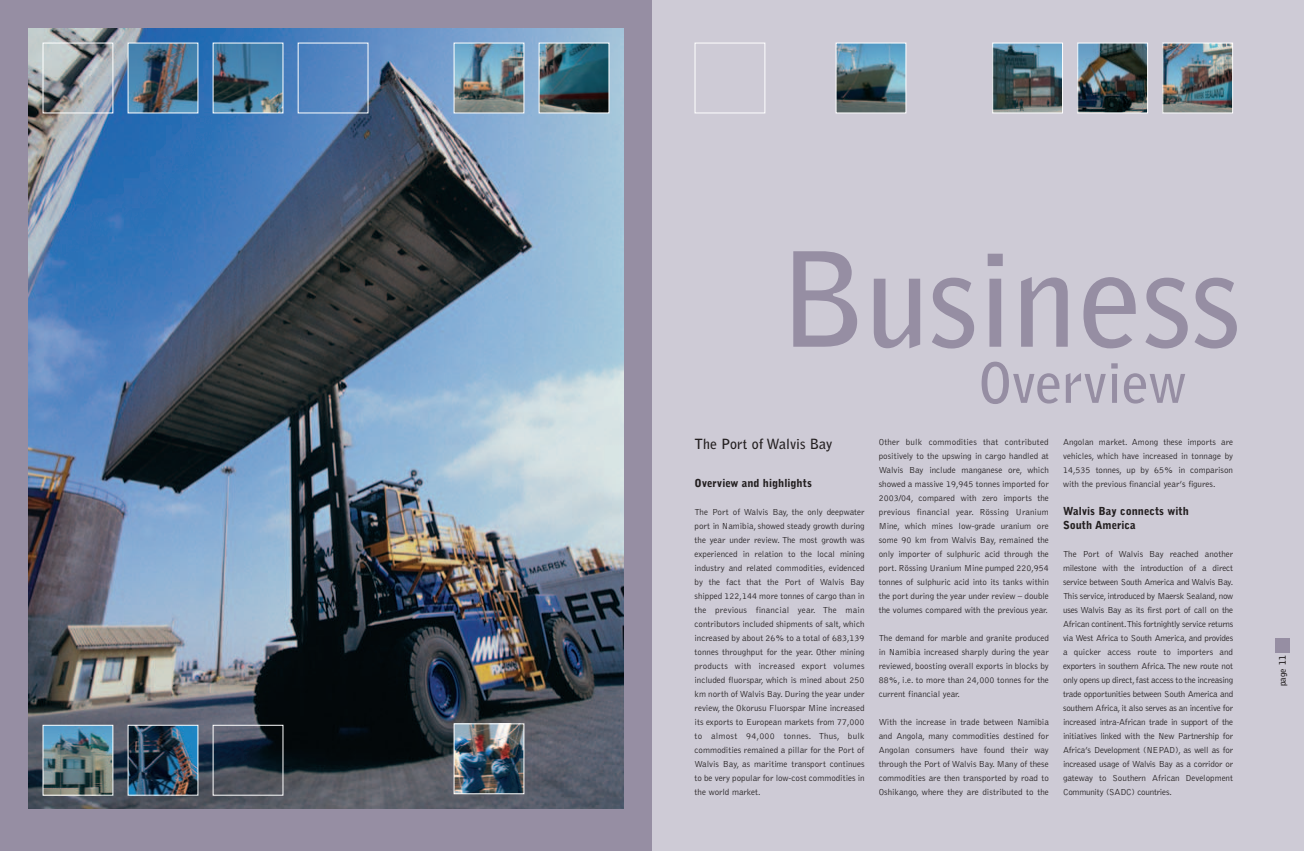
<style>
.page{position:relative;width:1304px;height:851px;background:#fff}
.page>*{position:absolute;margin:0;border:0;box-sizing:border-box;transform-origin:0 0}
.t1{font:700 130px "Bell Gothic";letter-spacing:-.01em;color:#968ea3}
.t2{font:700 55.3px "Bell Gothic";letter-spacing:-.01em;color:#968ea3}
.t3{font:700 14px "Bell Gothic";color:#231f20}
.t4{font:900 11px/14px "Bell Gothic";color:#231f20}
.t5{font:300 9px/14px "Bell Gothic";color:#231f20;text-align:justify}
.t6{font:700 9px "Bell Gothic";color:#231f20}
</style>
<div class="page">
<div style="left:652px;top:0;width:652px;height:850px;background:#cecbd6"></div>
<div style="left:1276px;top:638px;width:14px;height:14px;background:#968ea3"></div>
<img style="left:994px;top:45px;width:67px;height:66px">
<div style="left:992px;top:43px;width:71px;height:70px;border:1px solid #fff"></div>
<img style="left:1079px;top:45px;width:67px;height:66px">
<div style="left:1077px;top:43px;width:71px;height:70px;border:1px solid #fff"></div>
<img style="left:1164px;top:45px;width:67px;height:66px">
<div style="left:1162px;top:43px;width:71px;height:70px;border:1px solid #fff"></div>
<div style="left:0;top:0;width:652px;height:850px;background:#968ea3"></div>
<img style="left:28px;top:28px;width:596px;height:780px">
<img style="left:45px;top:726px;width:66px;height:67px">
<div style="left:43px;top:724px;width:70px;height:71px;border:1px solid #fff"></div>
<img style="left:130px;top:726px;width:66px;height:67px">
<div style="left:43px;top:43px;width:70px;height:70px;border:1px solid #fff"></div>
<img style="left:130px;top:45px;width:66px;height:66px">
<img style="left:215px;top:45px;width:66px;height:66px">
<img style="left:456px;top:45px;width:66px;height:66px">
<div style="left:454px;top:43px;width:70px;height:70px;border:1px solid #fff"></div>
<img style="left:456px;top:725px;width:66px;height:67px">
<div style="left:454px;top:723px;width:70px;height:71px;border:1px solid #fff"></div>
<img style="left:541px;top:45px;width:66px;height:66px">
<div style="left:539px;top:43px;width:70px;height:70px;border:1px solid #fff"></div>
<div style="left:694px;top:43px;width:71px;height:70px;border:1px solid #fff"></div>
<img style="left:838px;top:45px;width:66px;height:66px">
<h1 class="t1" style="left:779px;top:251px;width:464px">Business</h1>
<h2 class="t2" style="left:978px;top:362px;width:210px">Overview</h2>
<h3 class="t3" style="left:694px;top:438px;width:139px">The Port of Walvis Bay</h3>
<p class="t4" style="left:694px;top:476px;width:119px">Overview and highlights</p>
<p class="t5" style="left:694px;top:505px;width:172px">The Port of Walvis Bay, the only deepwater port in Namibia, showed steady growth during the year under review. The most growth was experienced in relation to the local mining industry and related commodities, evidenced by the fact that the Port of Walvis Bay shipped 122,144 more tonnes of cargo than in the previous financial year. The main contributors included shipments of salt, which increased by about 26% to a total of 683,139 tonnes throughput for the year. Other mining products with increased export volumes included fluorspar, which is mined about 250 km north of Walvis Bay. During the year under review, the Okorusu Fluorspar Mine increased its exports to European markets from 77,000 to almost 94,000 tonnes. Thus, bulk commodities remained a pillar for the Port of Walvis Bay, as maritime transport continues to be very popular for low-cost commodities in the world market.</p>
<p class="t5" style="left:879px;top:435px;width:172px">Other bulk commodities that contributed positively to the upswing in cargo handled at Walvis Bay include manganese ore, which showed a massive 19,945 tonnes imported for 2003/04, compared with zero imports the previous financial year. Rössing Uranium Mine, which mines low-grade uranium ore some 90 km from Walvis Bay, remained the only importer of sulphuric acid through the port. Rössing Uranium Mine pumped 220,954 tonnes of sulphuric acid into its tanks within the port during the year under review – double the volumes compared with the previous year.</p>
<p class="t5" style="left:879px;top:631px;width:172px">The demand for marble and granite produced in Namibia increased sharply during the year reviewed, boosting overall exports in blocks by 88%, i.e. to more than 24,000 tonnes for the current financial year.</p>
<p class="t5" style="left:879px;top:715px;width:172px">With the increase in trade between Namibia and Angola, many commodities destined for Angolan consumers have found their way through the Port of Walvis Bay. Many of these commodities are then transported by road to Oshikango, where they are distributed to the</p>
<p class="t5" style="left:1063px;top:435px;width:172px">Angolan market. Among these imports are vehicles, which have increased in tonnage by 14,535 tonnes, up by 65% in comparison with the previous financial year’s figures.</p>
<p class="t4" style="left:1063px;top:504px;width:127px">Walvis Bay connects with<br>South America</p>
<p class="t5" style="left:1063px;top:547px;width:172px">The Port of Walvis Bay reached another milestone with the introduction of a direct service between South America and Walvis Bay.<br>This service, introduced by Maersk Sealand, now uses Walvis Bay as its first port of call on the African continent.This fortnightly service returns via West Africa to South America, and provides a quicker access route to importers and exporters in southern Africa.The new route not only opens up direct,fast access to the increasing trade opportunities between South America and southern Africa, it also serves as an incentive for increased intra-African trade in support of the initiatives linked with the New Partnership for Africa’s Development (NEPAD), as well as for increased usage of Walvis Bay as a corridor or gateway to Southern African Development Community (SADC) countries.</p>
<p class="t6" style="left:1279px;top:686px;width:32px;rotate:-90deg">page 11</p>
</div>
